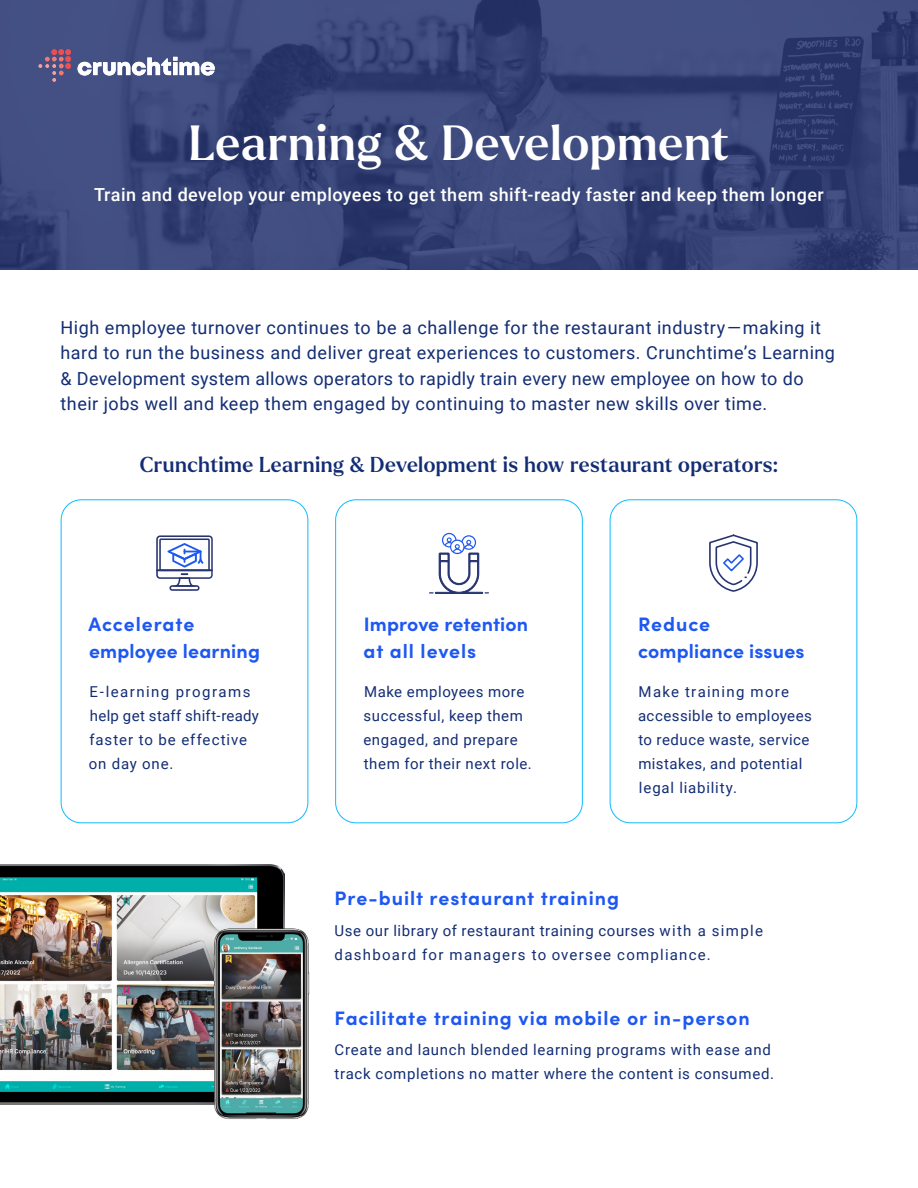
<style>
.page{position:relative;width:918px;height:1188px;background:#fff}
.page>*{position:absolute;margin:0;border:0;box-sizing:border-box;transform-origin:0 0}
.t1{font:500 48px "Larken";letter-spacing:.015em;color:#fff}
.t2{font:500 21px "Larken";letter-spacing:.02em;color:#132d74}
.t3{font:700 19.5px/27px "Sofia Pro";letter-spacing:.01em;color:#1d58f2}
.t4{font:700 19.5px "Sofia Pro";letter-spacing:.045em;color:#1d58f2}
.t5{font:18px/25.5px "Roboto";letter-spacing:.025em;color:#132d74}
.t6{font:500 18px "Roboto";letter-spacing:.025em;color:#fff}
.t7{font:15px/24px "Roboto";letter-spacing:.045em;color:#132d74}
.t8{font:15px/24px "Roboto";letter-spacing:.075em;color:#132d74}
</style>
<div class="page">
<img style="left:0;top:864px;width:284px;height:240px">
<img style="left:213px;top:927px;width:97px;height:192px">
<svg style="left:0;top:0;width:918px;height:270px;background:#384578"></svg>
<div style="left:61px;top:499px;width:247px;height:324px;border:1px solid #0fbcfd;border-radius:20px"></div>
<div style="left:335px;top:499px;width:248px;height:324px;border:1px solid #0fbcfd;border-radius:20px"></div>
<div style="left:610px;top:499px;width:247px;height:324px;border:1px solid #0fbcfd;border-radius:20px"></div>
<svg style="left:156px;top:535px;width:57px;height:56px"></svg>
<svg style="left:429px;top:533px;width:60px;height:61px"></svg>
<svg style="left:709px;top:534px;width:49px;height:58px"></svg>
<svg style="left:78px;top:57px;width:137px;height:19px"></svg>
<div style="left:173px;top:62px;width:5px;height:13px;background:#fff"></div>
<svg style="left:39px;top:49px;width:32px;height:33px"></svg>
<h1 class="t1" style="left:189px;top:112px;width:542px">Learning &amp; Development</h1>
<p class="t6" style="left:94px;top:182px;width:731px">Train and develop your employees to get them shift-ready faster and keep them longer</p>
<p class="t5" style="left:61px;top:314px;width:776px">High employee turnover continues to be a challenge for the restaurant industry—making it hard to run the business and deliver great experiences to customers. Crunchtime’s Learning &amp; Development system allows operators to rapidly train every new employee on how to do their jobs well and keep them engaged by continuing to master new skills over time.</p>
<h2 class="t2" style="left:140px;top:450px;width:639px">Crunchtime Learning &amp; Development is how restaurant operators:</h2>
<h3 class="t3" style="left:88px;top:609px;width:173px">Accelerate employee learning</h3>
<p class="t7" style="left:89px;top:679px;width:172px">E-learning programs help get staff shift-ready faster to be effective on day one.</p>
<h3 class="t3" style="left:364px;top:609px;width:166px">Improve retention at all levels</h3>
<p class="t7" style="left:363px;top:679px;width:170px">Make employees more successful, keep them engaged, and prepare them for their next role.</p>
<h3 class="t3" style="left:638px;top:609px;width:168px">Reduce compliance issues</h3>
<p class="t7" style="left:638px;top:679px;width:175px">Make training more accessible to employees to reduce waste, service mistakes, and potential legal liability.</p>
<h3 class="t4" style="left:335px;top:883px;width:286px">Pre-built restaurant training</h3>
<p class="t8" style="left:335px;top:918px;width:430px">Use our library of restaurant training courses with a simple dashboard for managers to oversee compliance.</p>
<h3 class="t4" style="left:335px;top:1003px;width:417px">Facilitate training via mobile or in-person</h3>
<p class="t7" style="left:335px;top:1037px;width:441px">Create and launch blended learning programs with ease and track completions no matter where the content is consumed.</p>
</div>
